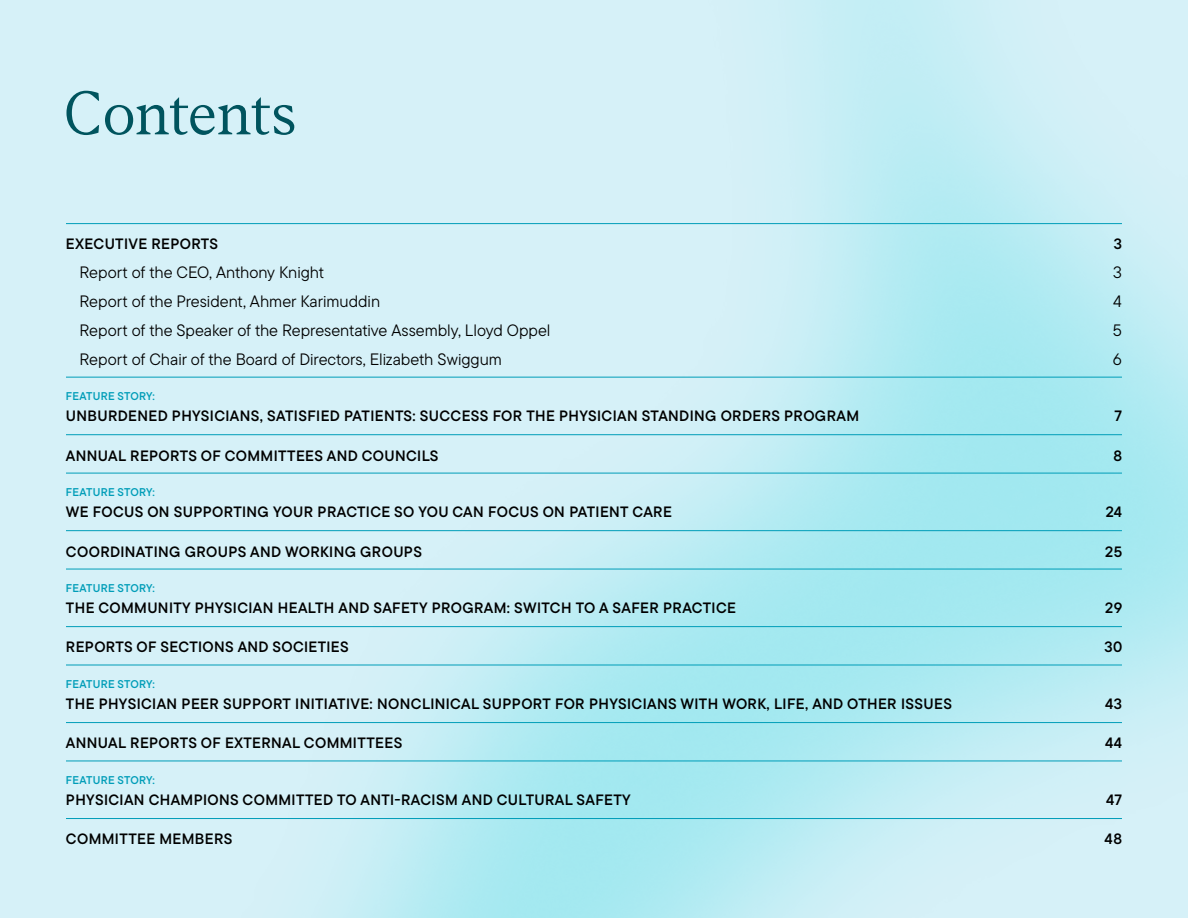
<style>
.page{position:relative;width:1188px;height:918px;background:#fff}
.page>*{position:absolute;margin:0;border:0;box-sizing:border-box;transform-origin:0 0}
.Title_Page{font:300 60px "Para Central";letter-spacing:-.015em;color:#00545e}
.Subsection_Title{font:16.5px "TT Commons Pro";color:#000}
.Section_Title{font:15px "TT Commons Pro Db";letter-spacing:.025em;color:#000}
.Section_Title-2{font:11.25px "TT Commons Pro Db";letter-spacing:.02em;color:#009db8}
</style>
<div class="page">
<img style="left:0;top:0;width:1188px;height:918px">
<hr style="left:66px;top:223px;width:1056px;height:1px;background:#009db8">
<hr style="left:66px;top:377px;width:1056px;height:1px;background:#009db8">
<hr style="left:66px;top:434px;width:1056px;height:1px;background:#009db8">
<hr style="left:66px;top:473px;width:1056px;height:1px;background:#009db8">
<hr style="left:66px;top:530px;width:1056px;height:1px;background:#009db8">
<hr style="left:66px;top:569px;width:1056px;height:1px;background:#009db8">
<hr style="left:66px;top:626px;width:1056px;height:1px;background:#009db8">
<hr style="left:66px;top:665px;width:1056px;height:1px;background:#009db8">
<hr style="left:66px;top:722px;width:1056px;height:1px;background:#009db8">
<hr style="left:66px;top:761px;width:1056px;height:1px;background:#009db8">
<hr style="left:66px;top:818px;width:1056px;height:1px;background:#009db8">
<p class="Title_Page" style="left:63px;top:79px;width:235px">Contents</p>
<p class="Section_Title" style="left:66px;top:233px;width:154px">EXECUTIVE REPORTS</p>
<p class="Section_Title" style="left:1114px;top:233px;width:10px">3</p>
<p class="Subsection_Title" style="left:79px;top:261px;width:246px">Report of the CEO, Anthony Knight</p>
<p class="Subsection_Title" style="left:1113px;top:261px;width:10px">3</p>
<p class="Subsection_Title" style="left:79px;top:290px;width:302px">Report of the President, Ahmer Karimuddin</p>
<p class="Subsection_Title" style="left:1113px;top:290px;width:10px">4</p>
<p class="Subsection_Title" style="left:79px;top:318px;width:473px">Report of the Speaker of the Representative Assembly, Lloyd Oppel</p>
<p class="Subsection_Title" style="left:1113px;top:318px;width:11px">5</p>
<p class="Subsection_Title" style="left:79px;top:347px;width:424px">Report of Chair of the Board of Directors, Elizabeth Swiggum</p>
<p class="Subsection_Title" style="left:1113px;top:347px;width:11px">6</p>
<p class="Section_Title-2" style="left:66px;top:388px;width:90px">FEATURE STORY:</p>
<p class="Section_Title" style="left:66px;top:405px;width:795px">UNBURDENED PHYSICIANS, SATISFIED PATIENTS: SUCCESS FOR THE PHYSICIAN STANDING ORDERS PROGRAM</p>
<p class="Section_Title" style="left:1115px;top:405px;width:9px">7</p>
<p class="Section_Title" style="left:66px;top:444px;width:374px">ANNUAL REPORTS OF COMMITTEES AND COUNCILS</p>
<p class="Section_Title" style="left:1113px;top:444px;width:10px">8</p>
<p class="Section_Title-2" style="left:66px;top:484px;width:90px">FEATURE STORY:</p>
<p class="Section_Title" style="left:66px;top:501px;width:607px">WE FOCUS ON SUPPORTING YOUR PRACTICE SO YOU CAN FOCUS ON PATIENT CARE</p>
<p class="Section_Title" style="left:1106px;top:501px;width:18px">24</p>
<p class="Section_Title" style="left:66px;top:540px;width:358px">COORDINATING GROUPS AND WORKING GROUPS</p>
<p class="Section_Title" style="left:1105px;top:540px;width:18px">25</p>
<p class="Section_Title-2" style="left:66px;top:580px;width:90px">FEATURE STORY:</p>
<p class="Section_Title" style="left:66px;top:597px;width:672px">THE COMMUNITY PHYSICIAN HEALTH AND SAFETY PROGRAM: SWITCH TO A SAFER PRACTICE</p>
<p class="Section_Title" style="left:1105px;top:597px;width:19px">29</p>
<p class="Section_Title" style="left:66px;top:636px;width:284px">REPORTS OF SECTIONS AND SOCIETIES</p>
<p class="Section_Title" style="left:1105px;top:636px;width:19px">30</p>
<p class="Section_Title-2" style="left:66px;top:676px;width:90px">FEATURE STORY:</p>
<p class="Section_Title" style="left:66px;top:693px;width:887px">THE PHYSICIAN PEER SUPPORT INITIATIVE: NONCLINICAL SUPPORT FOR PHYSICIANS WITH WORK, LIFE, AND OTHER ISSUES</p>
<p class="Section_Title" style="left:1105px;top:693px;width:18px">43</p>
<p class="Section_Title" style="left:66px;top:732px;width:338px">ANNUAL REPORTS OF EXTERNAL COMMITTEES</p>
<p class="Section_Title" style="left:1105px;top:732px;width:19px">44</p>
<p class="Section_Title-2" style="left:66px;top:772px;width:90px">FEATURE STORY:</p>
<p class="Section_Title" style="left:66px;top:788px;width:566px">PHYSICIAN CHAMPIONS COMMITTED TO ANTI-RACISM AND CULTURAL SAFETY</p>
<p class="Section_Title" style="left:1106px;top:788px;width:18px">47</p>
<p class="Section_Title" style="left:66px;top:828px;width:168px">COMMITTEE MEMBERS</p>
<p class="Section_Title" style="left:1105px;top:828px;width:19px">48</p>
</div>
